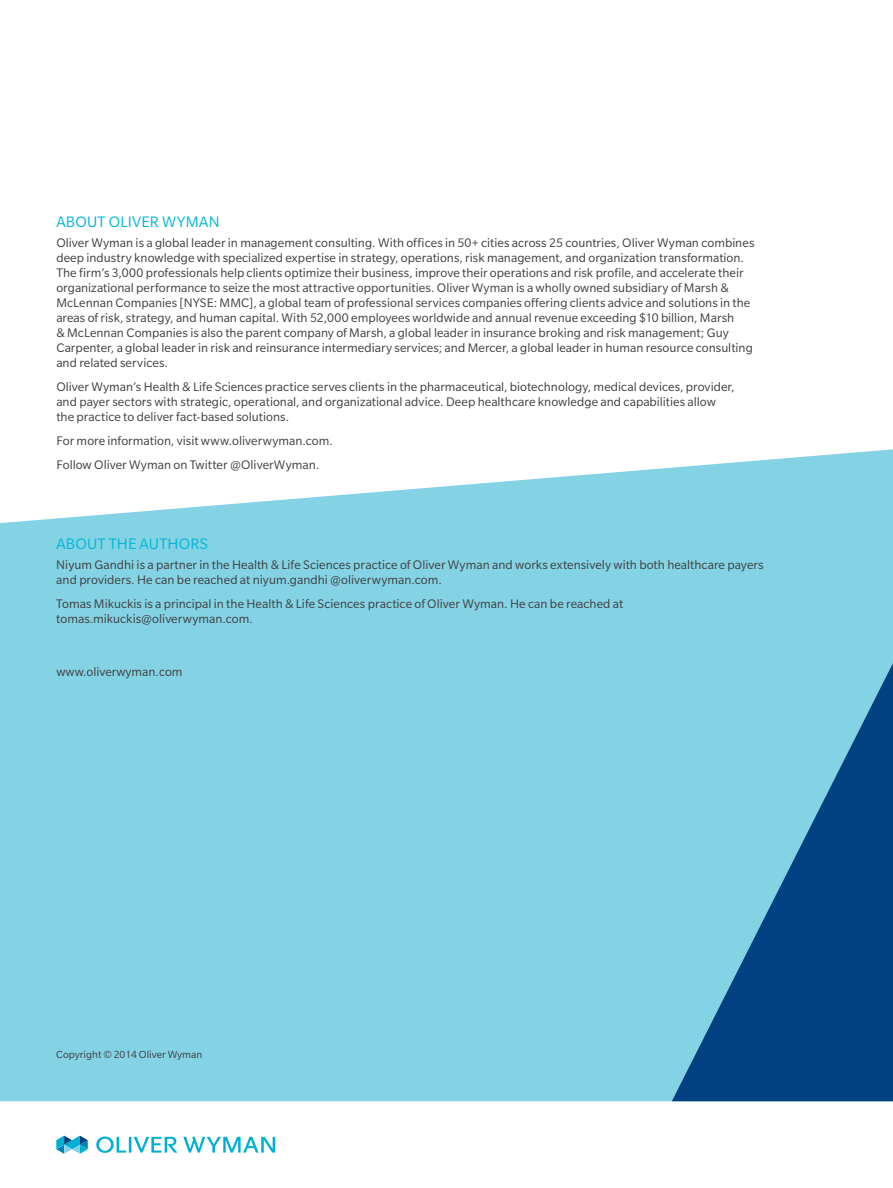
<style>
.page{position:relative;width:893px;height:1188px;background:#fff}
.page>*{position:absolute;margin:0;border:0;box-sizing:border-box;transform-origin:0 0}
.Phone_Number{font:16.5px "Slate Pro";letter-spacing:.01em;color:#00b6d7}
.Boilerplate{font:13.5px/15px "Slate Pro";letter-spacing:.005em;color:#3e3e3f}
.Copyright_Latin{font:11.25px "Slate Pro";color:#3e3e3f}
</style>
<div class="page">
<div style="left:0;top:449px;width:893px;height:652px;background:#84d3e5"></div>
<svg style="left:672px;top:663px;width:221px;height:438px;background:#4289b2"></svg>
<svg style="left:56px;top:1136px;width:32px;height:18px"></svg>
<svg style="left:183px;top:1137px;width:92px;height:16px"></svg>
<svg style="left:96px;top:1137px;width:81px;height:16px"></svg>
<p class="Phone_Number" style="left:56px;top:213px;width:165px">ABOUT OLIVER WYMAN</p>
<p class="Boilerplate" style="left:56px;top:235px;width:700px">Oliver Wyman is a global leader in management consulting. With offices in 50+ cities across 25 countries, Oliver Wyman combines deep industry knowledge with specialized expertise in strategy, operations, risk management, and organization transformation.<br>The firm’s 3,000 professionals help clients optimize their business, improve their operations and risk profile, and accelerate their organizational performance to seize the most attractive opportunities. Oliver Wyman is a wholly owned subsidiary of Marsh &amp; McLennan Companies [NYSE: MMC], a global team of professional services companies offering clients advice and solutions in the areas of risk, strategy, and human capital. With 52,000 employees worldwide and annual revenue exceeding $10 billion, Marsh<br>&amp; McLennan Companies is also the parent company of Marsh, a global leader in insurance broking and risk management; Guy Carpenter, a global leader in risk and reinsurance intermediary services; and Mercer, a global leader in human resource consulting and related services.</p>
<p class="Boilerplate" style="left:56px;top:379px;width:680px">Oliver Wyman’s Health &amp; Life Sciences practice serves clients in the pharmaceutical, biotechnology, medical devices, provider, and payer sectors with strategic, operational, and organizational advice. Deep healthcare knowledge and capabilities allow the practice to deliver fact-based solutions.</p>
<p class="Boilerplate" style="left:56px;top:433px;width:278px">For more information, visit www.oliverwyman.com.</p>
<p class="Boilerplate" style="left:56px;top:457px;width:264px">Follow Oliver Wyman on Twitter @OliverWyman.</p>
<p class="Phone_Number" style="left:56px;top:535px;width:153px">ABOUT THE AUTHORS</p>
<p class="Boilerplate" style="left:56px;top:557px;width:709px">Niyum Gandhi is a partner in the Health &amp; Life Sciences practice of Oliver Wyman and works extensively with both healthcare payers and providers. He can be reached at niyum.gandhi @oliverwyman.com.</p>
<p class="Boilerplate" style="left:56px;top:596px;width:568px">Tomas Mikuckis is a principal in the Health &amp; Life Sciences practice of Oliver Wyman. He can be reached at tomas.mikuckis@oliverwyman.com.</p>
<p class="Boilerplate" style="left:56px;top:665px;width:128px">www.oliverwyman.com</p>
<p class="Copyright_Latin" style="left:56px;top:1049px;width:147px">Copyright © 2014 Oliver Wyman</p>
</div>
